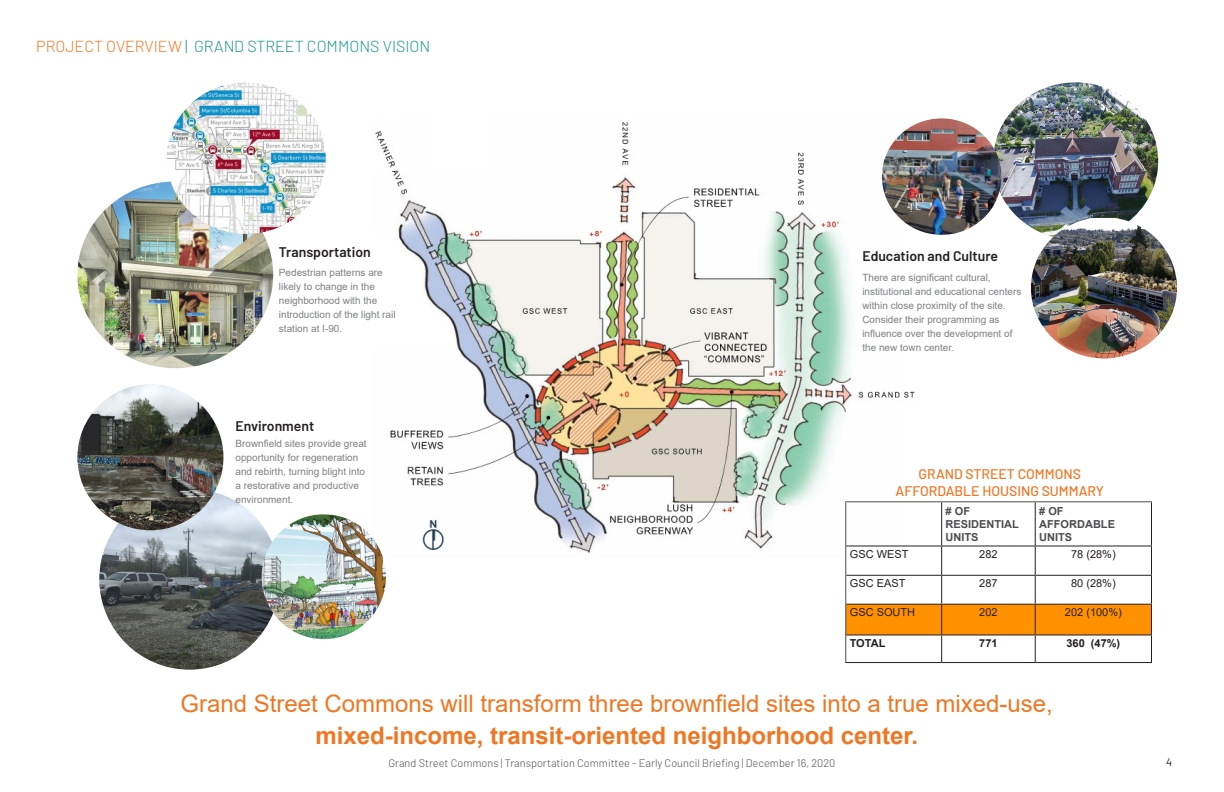
<style>
.page{position:relative;width:1224px;height:792px;background:#fff}
.page>*{position:absolute;margin:0;border:0;box-sizing:border-box;transform-origin:0 0}
.Page_title_16pt{font:24px "Arial";color:#f07622}
.Page_title_16pt-2{font:700 24px "Arial";color:#f07622}
.Page_title_16pt-3{font:300 16px "Barlow";color:#1b998b}
.basic-paragraph{font:600 14px "Barlow";color:#231f20}
.t1{font:500 14px "Barlow";color:#f07622}
.t2{font:300 11px "Barlow";color:#4b4c4d}
.t3{font:11px "Arial";color:#231f20}
.t4{font:700 11px/13.2px "Arial";color:#4b4c4d}
.t5{font:700 11px "Arial";color:#231f20}
.t6{font:11px "Barlow";color:#231f20}
.body_intro{font:10px/14px "Arial";color:#7e8083}
.s1{color:#f07622}
</style>
<div class="page">
<img style="left:355px;top:122px;width:577px;height:431px">
<img style="left:99px;top:488px;width:181px;height:182px">
<img style="left:77px;top:384px;width:146px;height:146px;border-radius:73px">
<img style="left:77px;top:181px;width:196px;height:187px">
<img style="left:1002px;top:82px;width:156px;height:146px">
<img style="left:1031px;top:218px;width:146px;height:140px">
<img style="left:881px;top:118px;width:121px;height:117px">
<img style="left:167px;top:82px;width:159px;height:152px">
<img style="left:262px;top:514px;width:124px;height:125px;border-radius:62px">
<hr style="left:941px;top:502px;width:1px;height:44px;background:#231f20">
<hr style="left:1035px;top:502px;width:1px;height:44px;background:#231f20">
<hr style="left:1151px;top:502px;width:1px;height:44px;background:#231f20">
<hr style="left:845px;top:662px;width:97px;height:1px;background:#231f20">
<hr style="left:942px;top:662px;width:93px;height:1px;background:#231f20">
<hr style="left:1035px;top:662px;width:117px;height:1px;background:#231f20">
<hr style="left:845px;top:501px;width:97px;height:1px;background:#4b4c4d">
<hr style="left:845px;top:502px;width:1px;height:44px;background:#4b4c4d">
<hr style="left:942px;top:501px;width:93px;height:1px;background:#4b4c4d">
<hr style="left:1035px;top:501px;width:117px;height:1px;background:#4b4c4d">
<svg style="left:845px;top:546px;width:307px;height:116px"></svg>
<p class="Page_title_16pt-3" style="left:36px;top:36px;width:396px"><span class="s1">PROJECT OVERVIEW</span> | GRAND STREET COMMONS VISION</p>
<p class="basic-paragraph" style="left:279px;top:244px;width:93px">Transportation</p>
<p class="body_intro" style="left:279px;top:266px;width:118px">Pedestrian patterns are likely to change in the neighborhood with the introduction of the light rail station at I-90.</p>
<p class="basic-paragraph" style="left:236px;top:417px;width:80px">Environment</p>
<p class="body_intro" style="left:236px;top:437px;width:133px">Brownfield sites provide great opportunity for regeneration and rebirth, turning blight into a restorative and productive environment.</p>
<p class="basic-paragraph" style="left:862px;top:247px;width:137px">Education and Culture</p>
<p class="body_intro" style="left:862px;top:270px;width:160px">There are significant cultural, institutional and educational centers within close proximity of the site.<br>Consider their programming as influence over the development of the new town center.</p>
<p class="t1" style="left:919px;top:465px;width:164px">GRAND STREET COMMONS</p>
<p class="t1" style="left:896px;top:482px;width:210px">AFFORDABLE HOUSING SUMMARY</p>
<p class="t4" style="left:946px;top:504px;width:26px"># OF</p>
<p class="t4" style="left:946px;top:518px;width:75px">RESIDENTIAL<br>UNITS</p>
<p class="t4" style="left:1039px;top:504px;width:26px"># OF</p>
<p class="t4" style="left:1039px;top:518px;width:77px">AFFORDABLE<br>UNITS</p>
<p class="t3" style="left:850px;top:547px;width:60px">GSC WEST</p>
<p class="t3" style="left:979px;top:547px;width:20px">282</p>
<p class="t3" style="left:1071px;top:547px;width:46px">78 (28%)</p>
<p class="t3" style="left:850px;top:576px;width:57px">GSC EAST</p>
<p class="t3" style="left:979px;top:576px;width:20px">287</p>
<p class="t3" style="left:1071px;top:576px;width:46px">80 (28%)</p>
<p class="t3" style="left:850px;top:605px;width:67px">GSC SOUTH</p>
<p class="t3" style="left:979px;top:605px;width:20px">202</p>
<p class="t3" style="left:1065px;top:605px;width:58px">202 (100%)</p>
<p class="t5" style="left:850px;top:635px;width:37px">TOTAL</p>
<p class="t5" style="left:979px;top:635px;width:20px">771</p>
<p class="t5" style="left:1066px;top:635px;width:55px">360 (47%)</p>
<p class="Page_title_16pt" style="left:181px;top:687px;width:874px">Grand Street Commons will transform three brownfield sites into a true mixed-use,</p>
<p class="Page_title_16pt-2" style="left:315px;top:718px;width:604px">mixed-income, transit-oriented neighborhood center.</p>
<p class="t2" style="left:388px;top:756px;width:449px">Grand Street Commons | Transportation Committee - Early Council Briefing | December 16, 2020</p>
<p class="t6" style="left:1166px;top:755px;width:8px">4</p>
</div>
